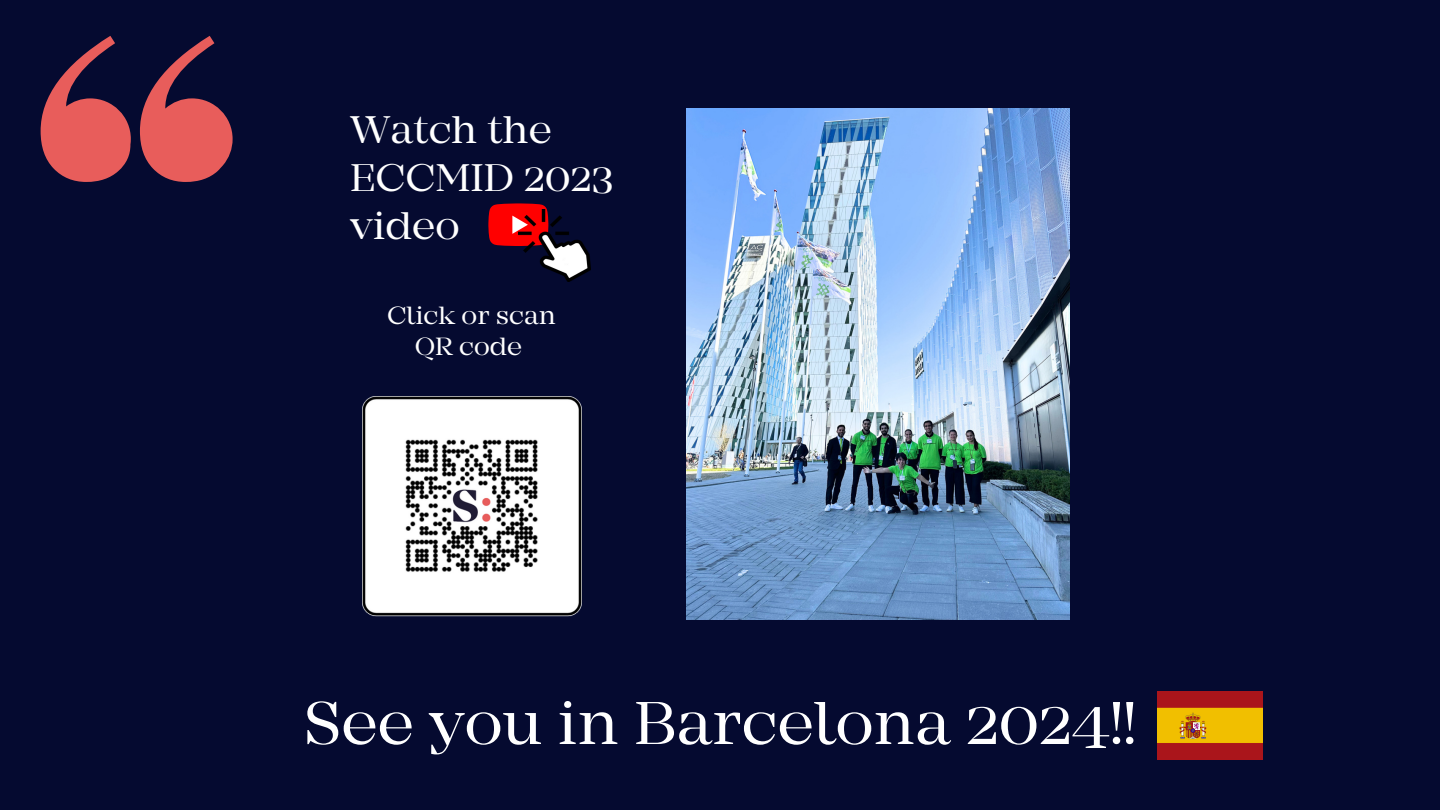
<style>
.page{position:relative;width:1440px;height:810px;background:#050a30}
.page>*{position:absolute;margin:0;border:0;box-sizing:border-box;transform-origin:0 0}
.t1{font:62.7px "Mirador Book DEMO";color:#fff}
.t2{font:40px/48px "Mirador Book DEMO";color:#fff}
.t3{font:25.9px/30.8px "Mirador Book DEMO";color:#fff;text-align:center}
</style>
<div class="page">
<svg style="left:41px;top:36px;width:90px;height:146px"></svg>
<svg style="left:140px;top:36px;width:93px;height:146px"></svg>
<svg style="left:488px;top:203px;width:59px;height:43px;background:#e61014"></svg>
<img style="left:687px;top:109px;width:383px;height:511px">
<img style="left:362px;top:397px;width:219px;height:220px">
<img style="left:519px;top:210px;width:72px;height:72px">
<img style="left:1158px;top:692px;width:105px;height:67px">
<p class="t2" style="left:350px;top:109px;width:265px">Watch the<br>ECCMID 2023 video</p>
<p class="t3" style="left:387px;top:302px;width:170px">Click or scan<br>QR code</p>
<p class="t1" style="left:304px;top:691px;width:834px">See you in Barcelona 2024!!</p>
</div>
